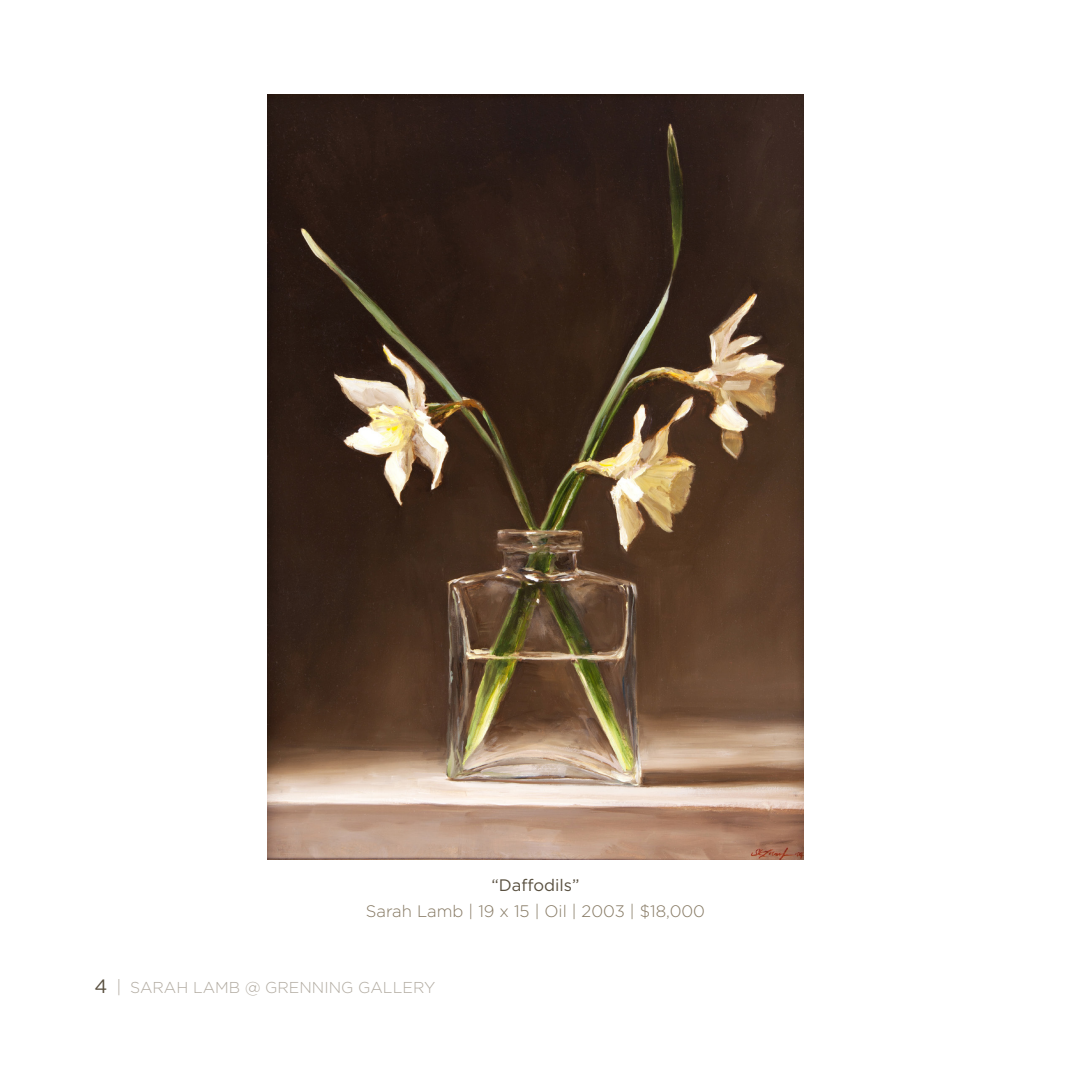
<style>
.page{position:relative;width:1071px;height:1071px;background:#fff}
.page>*{position:absolute;margin:0;border:0;box-sizing:border-box;transform-origin:0 0}
.t1{font:300 16.62px "Gotham";color:#867963}
.t2{font:16.62px "Gotham";color:#595040}
.t3{font:300 15.75px "Gotham";color:#b1aaa0}
.s1{font-weight:400;font-size:19.25px;color:#595040}
.s2{font-size:17.5px}
</style>
<div class="page">
<img style="left:267px;top:94px;width:537px;height:765px">
<p class="t2" style="left:491px;top:875px;width:90px">“Daffodils”</p>
<p class="t1" style="left:366px;top:901px;width:341px">Sarah Lamb | 19 x 15 | Oil | 2003 | $18,000</p>
<p class="t3" style="left:94px;top:978px;width:342px"><span class="s1">4</span> <span class="s2">|</span> SARAH LAMB @ GRENNING GALLERY</p>
</div>
